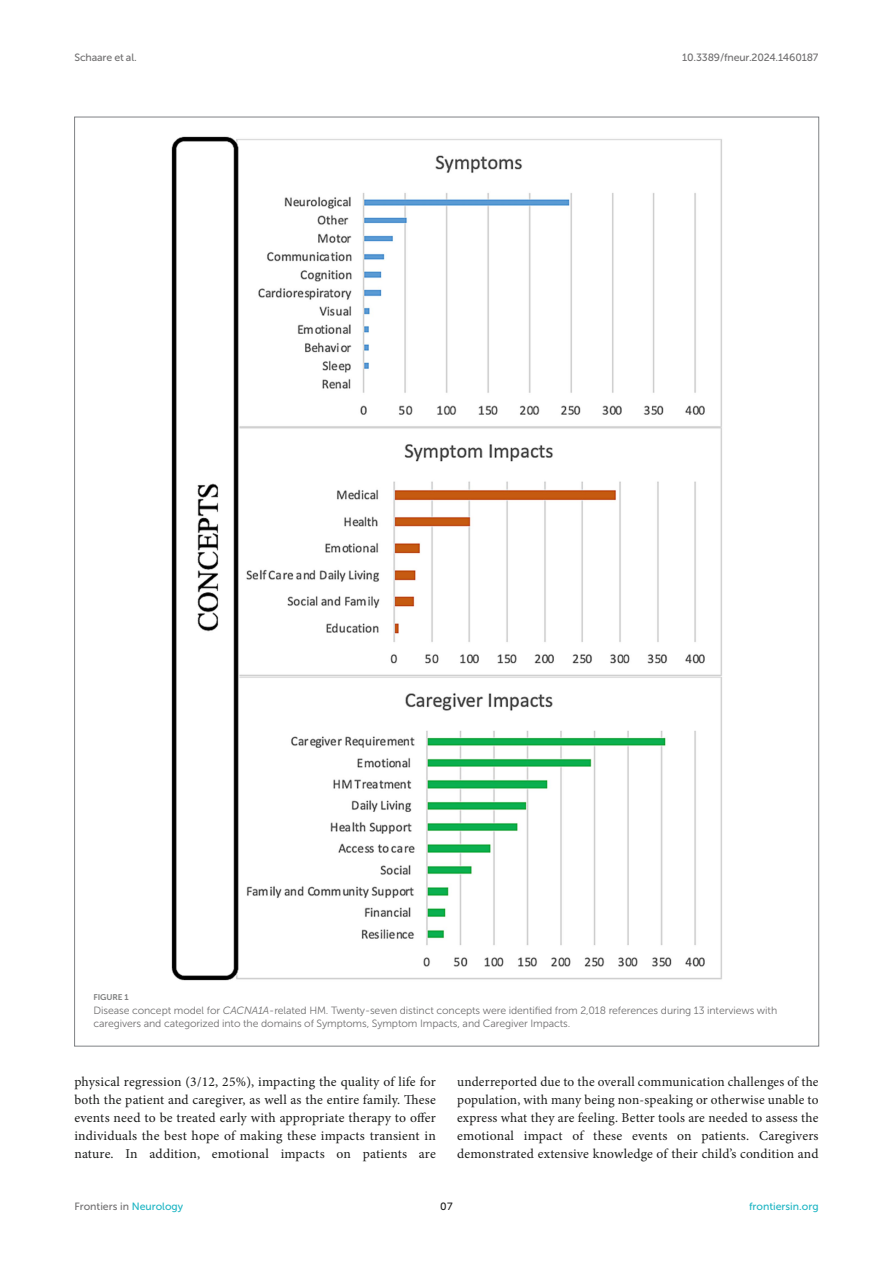
<style>
.page{position:relative;width:893px;height:1263px;background:#fff}
.page>*{position:absolute;margin:0;border:0;box-sizing:border-box;transform-origin:0 0}
.TEXT_FLUSH{font:13.5px/18px "Minion Pro";letter-spacing:.015em;color:#1b1c1b;text-align:justify}
.FIG_LEG{font:10.5px/13.5px "Museo Sans 300";letter-spacing:-.01em;color:#706f70}
.t1{font:10.5px "Museo Sans 500";letter-spacing:-.015em;color:#706f70}
.t2{font:10.5px "Museo Sans 500";color:#1db5c3}
.t3{font:10.5px "Museo Sans 500";color:#1b1c1b}
.FIG_HD{font:8.25px "Museo Sans 700";letter-spacing:-.01em;color:#7e7f7f}
.s1{font-style:italic}
.s2{color:#1db5c3}
</style>
<div class="page">
<img style="left:171px;top:136px;width:551px;height:845px">
<p class="t1" style="left:74px;top:51px;width:64px">Schaare et al.</p>
<p class="t1" style="left:682px;top:51px;width:138px">10.3389/fneur.2024.1460187</p>
<p class="FIG_HD" style="left:94px;top:993px;width:37px">FIGURE 1</p>
<p class="FIG_LEG" style="left:94px;top:1003px;width:685px">Disease concept model for <span class="s1">CACNA1A</span>-related HM. Twenty-seven distinct concepts were identified from 2,018 references during 13 interviews with caregivers and categorized into the domains of Symptoms, Symptom Impacts, and Caregiver Impacts.</p>
<p class="TEXT_FLUSH" style="left:74px;top:1073px;width:363px">physical regression (3/12, 25%), impacting the quality of life for both the patient and caregiver, as well as the entire family. These events need to be treated early with appropriate therapy to offer individuals the best hope of making these impacts transient in nature. In addition, emotional impacts on patients are</p>
<p class="TEXT_FLUSH" style="left:457px;top:1073px;width:363px">underreported due to the overall communication challenges of the population, with many being non-speaking or otherwise unable to express what they are feeling. Better tools are needed to assess the emotional impact of these events on patients. Caregivers demonstrated extensive knowledge of their child’s condition and</p>
<p class="t1" style="left:74px;top:1200px;width:110px">Frontiers in <span class="s2">Neurology</span></p>
<p class="t3" style="left:440px;top:1200px;width:14px">07</p>
<p class="t2" style="left:749px;top:1200px;width:71px">frontiersin.org</p>
</div>
